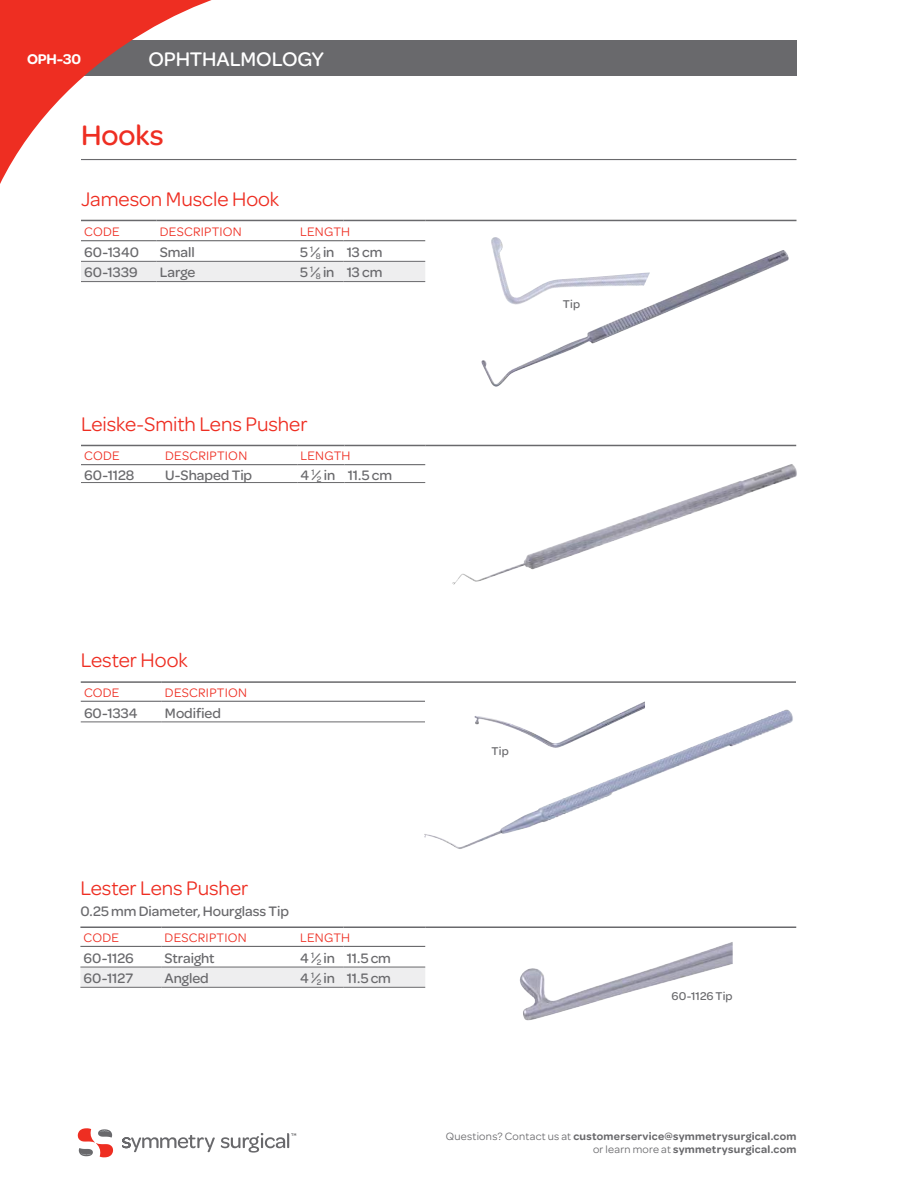
<style>
.page{position:relative;width:918px;height:1188px;background:#fff}
.page>*{position:absolute;margin:0;border:0;box-sizing:border-box;transform-origin:0 0}
.t1{font:500 30px "Omnes";color:#ee2e22}
.t2{font:21px "Omnes";letter-spacing:-.005em;color:#ee2e22}
.t3{font:500 21px "Omnes";letter-spacing:-.005em;color:#fff}
.t4{font:600 15px "Omnes";color:#fff}
.t5{font:500 14.7px "Omnes";letter-spacing:-.005em;color:#69696c}
.t6{font:13.2px "Omnes";letter-spacing:.02em;color:#ee2e22}
.t7{font:500 12px "Omnes";letter-spacing:.01em;color:#69696c}
.t8{font:600 11.25px/13.5px "Omnes";letter-spacing:.025em;color:#69696c;text-align:right}
.s1{font-weight:400}
</style>
<div class="page">
<div style="left:41px;top:41px;width:756px;height:35px;background:#69696c"></div>
<svg style="left:0;top:0;width:266px;height:184px"></svg>
<svg style="left:122px;top:1133px;width:174px;height:20px"></svg>
<svg style="left:78px;top:1128px;width:35px;height:29px"></svg>
<hr style="left:81px;top:159px;width:715px;height:1px;background:#69696c">
<div style="left:81px;top:262px;width:344px;height:19px;background:#eeeeef"></div>
<hr style="left:81px;top:220px;width:76px;height:1px;background:#69696c">
<hr style="left:157px;top:220px;width:140px;height:1px;background:#69696c">
<hr style="left:297px;top:220px;width:46px;height:1px;background:#69696c">
<hr style="left:343px;top:220px;width:82px;height:1px;background:#69696c">
<hr style="left:425px;top:220px;width:371px;height:1px;background:#69696c">
<hr style="left:81px;top:240px;width:76px;height:1px;background:#69696c">
<hr style="left:157px;top:240px;width:140px;height:1px;background:#69696c">
<hr style="left:297px;top:240px;width:46px;height:1px;background:#69696c">
<hr style="left:343px;top:240px;width:82px;height:1px;background:#69696c">
<hr style="left:81px;top:261px;width:76px;height:1px;background:#69696c">
<hr style="left:157px;top:261px;width:140px;height:1px;background:#69696c">
<hr style="left:297px;top:261px;width:46px;height:1px;background:#69696c">
<hr style="left:343px;top:261px;width:82px;height:1px;background:#69696c">
<hr style="left:81px;top:281px;width:76px;height:1px;background:#69696c">
<hr style="left:157px;top:281px;width:140px;height:1px;background:#69696c">
<hr style="left:297px;top:281px;width:46px;height:1px;background:#69696c">
<hr style="left:343px;top:281px;width:82px;height:1px;background:#69696c">
<img style="left:481px;top:250px;width:308px;height:137px">
<img style="left:491px;top:237px;width:159px;height:69px">
<hr style="left:81px;top:445px;width:81px;height:1px;background:#69696c">
<hr style="left:162px;top:445px;width:135px;height:1px;background:#69696c">
<hr style="left:297px;top:445px;width:48px;height:1px;background:#69696c">
<hr style="left:345px;top:445px;width:80px;height:1px;background:#69696c">
<hr style="left:425px;top:445px;width:371px;height:1px;background:#69696c">
<hr style="left:81px;top:464px;width:81px;height:1px;background:#69696c">
<hr style="left:162px;top:464px;width:135px;height:1px;background:#69696c">
<hr style="left:297px;top:464px;width:48px;height:1px;background:#69696c">
<hr style="left:345px;top:464px;width:80px;height:1px;background:#69696c">
<hr style="left:81px;top:482px;width:81px;height:1px;background:#69696c">
<hr style="left:162px;top:482px;width:135px;height:1px;background:#69696c">
<hr style="left:297px;top:482px;width:48px;height:1px;background:#69696c">
<hr style="left:345px;top:482px;width:80px;height:1px;background:#69696c">
<img style="left:452px;top:464px;width:345px;height:121px">
<hr style="left:81px;top:681px;width:81px;height:2px;background:#69696c">
<hr style="left:162px;top:681px;width:263px;height:2px;background:#69696c">
<hr style="left:425px;top:681px;width:371px;height:2px;background:#69696c">
<hr style="left:81px;top:701px;width:81px;height:1px;background:#69696c">
<hr style="left:162px;top:701px;width:263px;height:1px;background:#69696c">
<hr style="left:81px;top:722px;width:81px;height:1px;background:#69696c">
<hr style="left:162px;top:722px;width:263px;height:1px;background:#69696c">
<img style="left:669px;top:710px;width:118px;height:46px">
<img style="left:474px;top:701px;width:171px;height:47px">
<div style="left:80px;top:968px;width:345px;height:19px;background:#eeeeef"></div>
<hr style="left:80px;top:927px;width:81px;height:1px;background:#69696c">
<hr style="left:161px;top:927px;width:136px;height:1px;background:#69696c">
<hr style="left:297px;top:927px;width:46px;height:1px;background:#69696c">
<hr style="left:343px;top:927px;width:82px;height:1px;background:#69696c">
<hr style="left:425px;top:927px;width:371px;height:1px;background:#69696c">
<hr style="left:80px;top:946px;width:81px;height:1px;background:#69696c">
<hr style="left:161px;top:946px;width:136px;height:1px;background:#69696c">
<hr style="left:297px;top:946px;width:46px;height:1px;background:#69696c">
<hr style="left:343px;top:946px;width:82px;height:1px;background:#69696c">
<hr style="left:80px;top:967px;width:81px;height:1px;background:#69696c">
<hr style="left:161px;top:967px;width:136px;height:1px;background:#69696c">
<hr style="left:297px;top:967px;width:46px;height:1px;background:#69696c">
<hr style="left:343px;top:967px;width:82px;height:1px;background:#69696c">
<hr style="left:80px;top:987px;width:81px;height:1px;background:#69696c">
<hr style="left:161px;top:987px;width:136px;height:1px;background:#69696c">
<hr style="left:297px;top:987px;width:46px;height:1px;background:#69696c">
<hr style="left:343px;top:987px;width:82px;height:1px;background:#69696c">
<img style="left:519px;top:942px;width:214px;height:78px">
<p class="t4" style="left:27px;top:51px;width:56px">OPH-30</p>
<h2 class="t3" style="left:148px;top:48px;width:177px">OPHTHALMOLOGY</h2>
<h1 class="t1" style="left:81px;top:119px;width:84px">Hooks</h1>
<h2 class="t2" style="left:81px;top:187px;width:200px">Jameson Muscle Hook</h2>
<p class="t6" style="left:84px;top:224px;width:37px">CODE</p>
<p class="t6" style="left:160px;top:224px;width:84px">DESCRIPTION</p>
<p class="t6" style="left:300px;top:224px;width:51px">LENGTH</p>
<p class="t5" style="left:84px;top:244px;width:56px">60-1340</p>
<p class="t5" style="left:160px;top:244px;width:36px">Small</p>
<p class="t5" style="left:300px;top:244px;width:84px">5 <sup>1</sup>⁄<sub>8</sub> in 13 cm</p>
<p class="t5" style="left:84px;top:264px;width:55px">60-1339</p>
<p class="t5" style="left:160px;top:264px;width:37px">Large</p>
<p class="t5" style="left:300px;top:264px;width:84px">5 <sup>1</sup>⁄<sub>8</sub> in 13 cm</p>
<h2 class="t2" style="left:81px;top:412px;width:228px">Leiske-Smith Lens Pusher</h2>
<p class="t6" style="left:84px;top:449px;width:37px">CODE</p>
<p class="t6" style="left:165px;top:449px;width:84px">DESCRIPTION</p>
<p class="t6" style="left:301px;top:449px;width:51px">LENGTH</p>
<p class="t5" style="left:84px;top:466px;width:52px">60-1128</p>
<p class="t5" style="left:165px;top:466px;width:88px">U-Shaped Tip</p>
<p class="t5" style="left:300px;top:466px;width:93px">4 <sup>1</sup>⁄<sub>2</sub> in 11.5 cm</p>
<p class="t7" style="left:563px;top:298px;width:19px">Tip</p>
<h2 class="t2" style="left:81px;top:649px;width:108px">Lester Hook</h2>
<p class="t6" style="left:84px;top:685px;width:37px">CODE</p>
<p class="t6" style="left:165px;top:685px;width:84px">DESCRIPTION</p>
<p class="t5" style="left:84px;top:704px;width:55px">60-1334</p>
<p class="t5" style="left:165px;top:704px;width:58px">Modified</p>
<h2 class="t2" style="left:80px;top:876px;width:169px">Lester Lens Pusher</h2>
<p class="t5" style="left:80px;top:903px;width:210px">0.25 mm Diameter, Hourglass Tip</p>
<p class="t6" style="left:84px;top:930px;width:37px">CODE</p>
<p class="t6" style="left:165px;top:930px;width:84px">DESCRIPTION</p>
<p class="t6" style="left:300px;top:930px;width:51px">LENGTH</p>
<p class="t5" style="left:84px;top:950px;width:52px">60-1126</p>
<p class="t5" style="left:165px;top:950px;width:51px">Straight</p>
<p class="t5" style="left:300px;top:950px;width:92px">4 <sup>1</sup>⁄<sub>2</sub> in 11.5 cm</p>
<p class="t5" style="left:84px;top:970px;width:51px">60-1127</p>
<p class="t5" style="left:165px;top:970px;width:46px">Angled</p>
<p class="t5" style="left:300px;top:970px;width:92px">4 <sup>1</sup>⁄<sub>2</sub> in 11.5 cm</p>
<p class="t7" style="left:492px;top:744px;width:19px">Tip</p>
<p class="t7" style="left:671px;top:990px;width:63px">60-1126 Tip</p>
<p class="t8" style="left:446px;top:1129px;width:352px"><span class="s1">Questions? Contact us at</span> customerservice@symmetrysurgical.com <span class="s1">or learn more at</span> symmetrysurgical.com</p>
</div>
